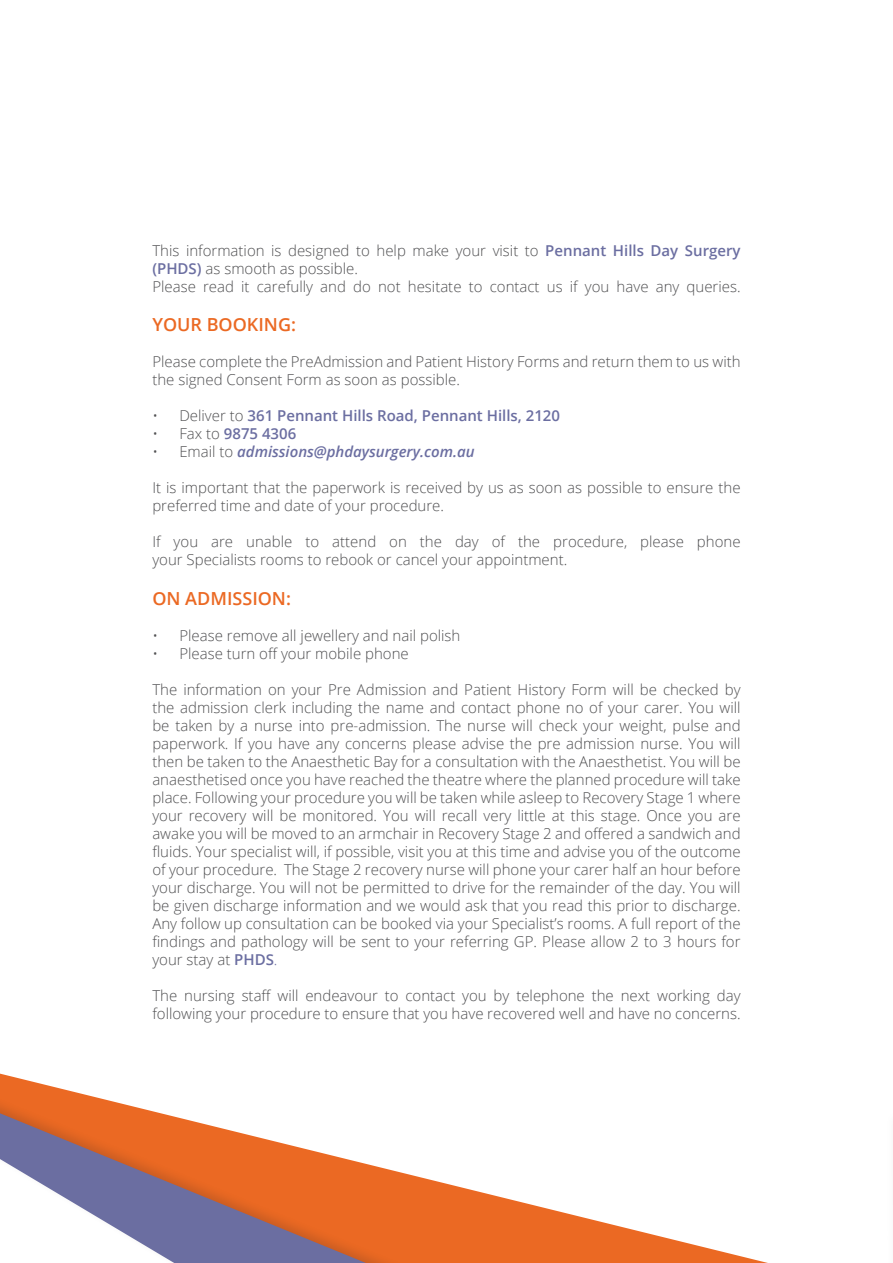
<style>
.page{position:relative;width:893px;height:1263px;background:#fff}
.page>*{position:absolute;margin:0;border:0;box-sizing:border-box;transform-origin:0 0}
.t1{font:600 18px "Open Sans";color:#eb6923}
.t2{font:300 15px/18px "Open Sans";color:#505052}
.t3{font:600 15px "Open Sans";color:#6b6ea1}
.t4{font:italic 600 15px "Open Sans";color:#6b6ea1}
.s1{font-weight:600;color:#6b6ea1}
.s2{font-weight:300;color:#505052}
.s3{font-weight:300;font-style:normal;color:#505052}
.s4{color:#6b6ea1}
</style>
<div class="page">
<div style="left:0;top:1000px;width:890px;height:263px;background:#231f20;opacity:.18"></div>
<svg style="left:0;top:1113px;width:366px;height:150px"></svg>
<div style="left:884px;top:1108px;width:9px;height:155px;background:#fefefe"></div>
<p class="t2" style="left:152px;top:241px;width:590px">This information is designed to help make your visit to <span class="s1">Pennant Hills Day Surgery (PHDS)</span> as smooth as possible.</p>
<p class="t2" style="left:152px;top:277px;width:590px">Please read it carefully and do not hesitate to contact us if you have any queries.</p>
<p class="t1" style="left:152px;top:312px;width:145px">YOUR BOOKING:</p>
<p class="t2" style="left:152px;top:352px;width:590px">Please complete the PreAdmission and Patient History Forms and return them to us with the signed Consent Form as soon as possible.</p>
<p class="t3" style="left:152px;top:405px;width:409px"><span class="s2">• Deliver to</span> 361 Pennant Hills Road, Pennant Hills, 2120</p>
<p class="t3" style="left:152px;top:423px;width:145px"><span class="s2">• Fax to</span> 9875 4306</p>
<p class="t4" style="left:152px;top:441px;width:324px"><span class="s3">• Email to</span> admissions@phdaysurgery.com.au</p>
<p class="t2" style="left:152px;top:478px;width:590px">It is important that the paperwork is received by us as soon as possible to ensure the preferred time and date of your procedure.</p>
<p class="t2" style="left:152px;top:532px;width:590px">If you are unable to attend on the day of the procedure, please phone your Specialists rooms to rebook or cancel your appointment.</p>
<p class="t1" style="left:152px;top:586px;width:140px">ON ADMISSION:</p>
<p class="t2" style="left:152px;top:626px;width:310px">• Please remove all jewellery and nail polish</p>
<p class="t2" style="left:152px;top:644px;width:258px">• Please turn off your mobile phone</p>
<p class="t2" style="left:152px;top:680px;width:590px;text-align:justify">The information on your Pre Admission and Patient History Form will be checked by the admission clerk including the name and contact phone no of your carer. You will be taken by a nurse into pre-admission. The nurse will check your weight, pulse and paperwork. If you have any concerns please advise the pre admission nurse. You will then be taken to the Anaesthetic Bay for a consultation with the Anaesthetist. You will be anaesthetised once you have reached the theatre where the planned procedure will take place. Following your procedure you will be taken while asleep to Recovery Stage 1 where your recovery will be monitored. You will recall very little at this stage. Once you are awake you will be moved to an armchair in Recovery Stage 2 and offered a sandwich and fluids. Your specialist will, if possible, visit you at this time and advise you of the outcome of your procedure. The Stage 2 recovery nurse will phone your carer half an hour before your discharge. You will not be permitted to drive for the remainder of the day. You will be given discharge information and we would ask that you read this prior to discharge.<br>Any follow up consultation can be booked via your Specialist’s rooms. A full report of the findings and pathology will be sent to your referring GP. Please allow 2 to 3 hours for your stay at <span class="s1">PHDS</span><span class="s4">.</span></p>
<p class="t2" style="left:152px;top:986px;width:590px">The nursing staff will endeavour to contact you by telephone the next working day following your procedure to ensure that you have recovered well and have no concerns.</p>
</div>
